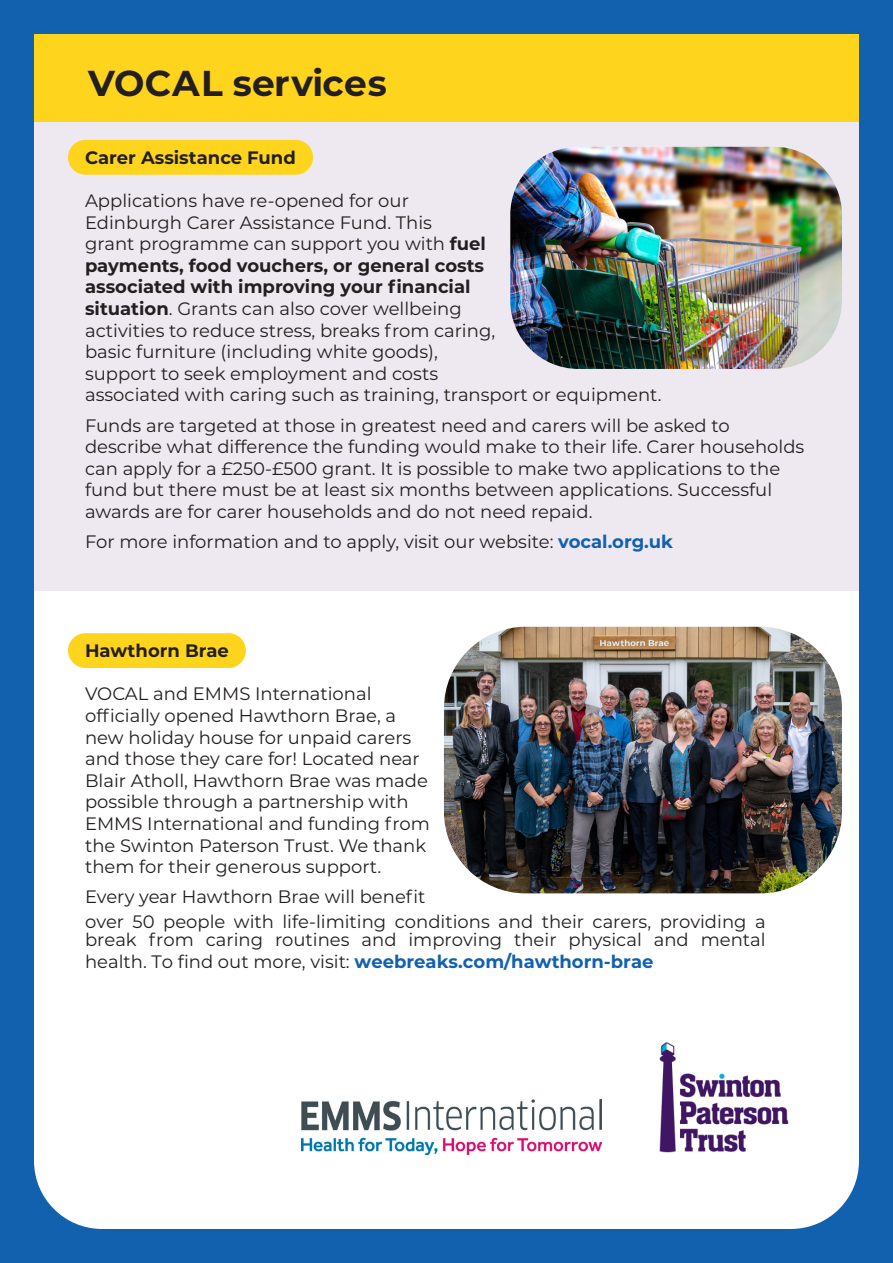
<style>
.page{position:relative;width:893px;height:1263px;background:#1261af}
.page>*{position:absolute;margin:0;border:0;box-sizing:border-box;transform-origin:0 0}
.t1{font:700 36px "Montserrat";color:#231f20}
.t2{font:18px/21.6px "Montserrat";color:#231f20}
.t3{font:700 18px "Montserrat";color:#231f20}
.s1{font-weight:700}
.s2{font-weight:700;color:#1261af}
</style>
<div class="page">
<div style="left:34px;top:34px;width:825px;height:1195px;background:#fff;border-radius:68px"></div>
<div style="left:34px;top:34px;width:825px;height:89px;background:#fed41d"></div>
<div style="left:34px;top:123px;width:825px;height:468px;background:#eee8f1"></div>
<div style="left:68px;top:633px;width:178px;height:35px;background:#fed41d;border-radius:17px"></div>
<div style="left:68px;top:140px;width:245px;height:35px;background:#fed41d;border-radius:17px"></div>
<img style="left:510px;top:147px;width:332px;height:222px">
<img style="left:444px;top:627px;width:398px;height:266px">
<img style="left:301px;top:1099px;width:301px;height:55px">
<img style="left:659px;top:1042px;width:130px;height:111px">
<p class="t1" style="left:88px;top:57px;width:300px">VOCAL services</p>
<p class="t3" style="left:85px;top:145px;width:212px">Carer Assistance Fund</p>
<p class="t2" style="left:85px;top:189px;width:578px">Applications have re-opened for our<br>Edinburgh Carer Assistance Fund. This<br>grant programme can support you with <span class="s1">fuel<br>payments, food vouchers, or general costs<br>associated with improving your financial<br>situation</span>. Grants can also cover wellbeing<br>activities to reduce stress, breaks from caring,<br>basic furniture (including white goods),<br>support to seek employment and costs<br>associated with caring such as training, transport or equipment.</p>
<p class="t2" style="left:85px;top:414px;width:721px">Funds are targeted at those in greatest need and carers will be asked to describe what difference the funding would make to their life. Carer households can apply for a £250-£500 grant. It is possible to make two applications to the fund but there must be at least six months between applications. Successful awards are for carer households and do not need repaid.</p>
<p class="t2" style="left:85px;top:530px;width:590px">For more information and to apply, visit our website: <span class="s2">vocal.org.uk</span></p>
<p class="t3" style="left:85px;top:638px;width:145px">Hawthorn Brae</p>
<p class="t2" style="left:85px;top:682px;width:346px">VOCAL and EMMS International officially opened Hawthorn Brae, a new holiday house for unpaid carers and those they care for! Located near Blair Atholl, Hawthorn Brae was made possible through a partnership with EMMS International and funding from the Swinton Paterson Trust. We thank them for their generous support.</p>
<p class="t2" style="left:85px;top:884px;width:682px;line-height:24.6px">Every year Hawthorn Brae will benefit<br>over 50 people with life-limiting conditions and their carers, providing a</p>
<p class="t2" style="left:85px;top:929px;width:682px">break from caring routines and improving their physical and mental health. To find out more, visit: <span class="s2">weebreaks.com/hawthorn-brae</span></p>
</div>
